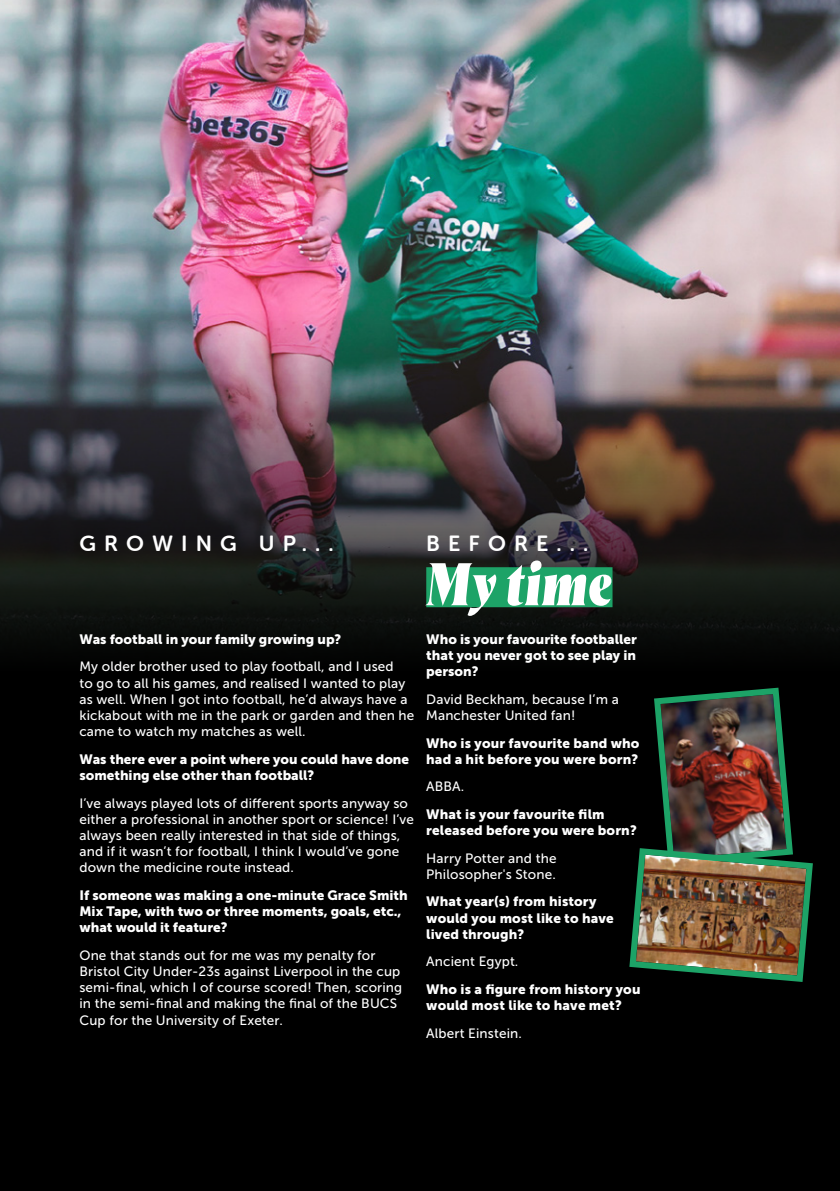
<style>
.page{position:relative;width:840px;height:1191px;background:#fff}
.page>*{position:absolute;margin:0;border:0;box-sizing:border-box;transform-origin:0 0}
.t1{font:italic 800 60px "Wayfinder CF";letter-spacing:.005em;color:#fff}
.t2{font:22px "Museo Sans Rounded 700";letter-spacing:.37em;color:#fff}
.t3{font:13.6px/16.2px "Museo Sans 500";letter-spacing:.01em;color:#fff}
.t4{font:13.6px/16.2px "Museo Sans 900";color:#fff}
</style>
<div class="page">
<div style="left:0;top:0;width:839px;height:1191px;background:#000"></div>
<img style="left:0;top:0;width:839px;height:642px">
<div style="left:426px;top:567px;width:186px;height:40px;background:#1da367"></div>
<img style="left:629px;top:687px;width:184px;height:295px">
<p class="t2" style="left:79px;top:531px;width:256px">GROWING UP...</p>
<p class="t4" style="left:79px;top:631px;width:263px">Was football in your family growing up?</p>
<p class="t3" style="left:79px;top:658px;width:336px">My older brother used to play football, and I used<br>to go to all his games, and realised I wanted to play as well. When I got into football, he’d always have a kickabout with me in the park or garden and then he came to watch my matches as well.</p>
<p class="t4" style="left:79px;top:751px;width:331px">Was there ever a point where you could have done something else other than football?</p>
<p class="t3" style="left:79px;top:794px;width:336px">I’ve always played lots of different sports anyway so either a professional in another sport or science! I’ve always been really interested in that side of things, and if it wasn’t for football, I think I would’ve gone down the medicine route instead.</p>
<p class="t4" style="left:79px;top:887px;width:330px">If someone was making a one-minute Grace Smith<br>Mix Tape, with two or three moments, goals, etc., what would it feature?</p>
<p class="t3" style="left:79px;top:947px;width:324px">One that stands out for me was my penalty for Bristol City Under-23s against Liverpool in the cup semi-final, which I of course scored! Then, scoring in the semi-final and making the final of the BUCS Cup for the University of Exeter.</p>
<p class="t2" style="left:426px;top:531px;width:164px">BEFORE...</p>
<p class="t1" style="left:426px;top:549px;width:188px">My time</p>
<p class="t4" style="left:426px;top:631px;width:212px;text-align:justify">Who is your favourite footballer that you never got to see play in person?</p>
<p class="t3" style="left:426px;top:691px;width:194px">David Beckham, because I’m a<br>Manchester United fan!</p>
<p class="t4" style="left:426px;top:734px;width:215px">Who is your favourite band who had a hit before you were born?</p>
<p class="t3" style="left:426px;top:778px;width:40px">ABBA.</p>
<p class="t4" style="left:426px;top:806px;width:212px">What is your favourite film released before you were born?</p>
<p class="t3" style="left:426px;top:850px;width:132px">Harry Potter and the<br>Philosopher's Stone.</p>
<p class="t4" style="left:426px;top:893px;width:189px">What year(s) from history would you most like to have lived through?</p>
<p class="t3" style="left:426px;top:953px;width:94px">Ancient Egypt.</p>
<p class="t4" style="left:426px;top:981px;width:216px">Who is a figure from history you would most like to have met?</p>
<p class="t3" style="left:426px;top:1025px;width:97px">Albert Einstein.</p>
</div>
